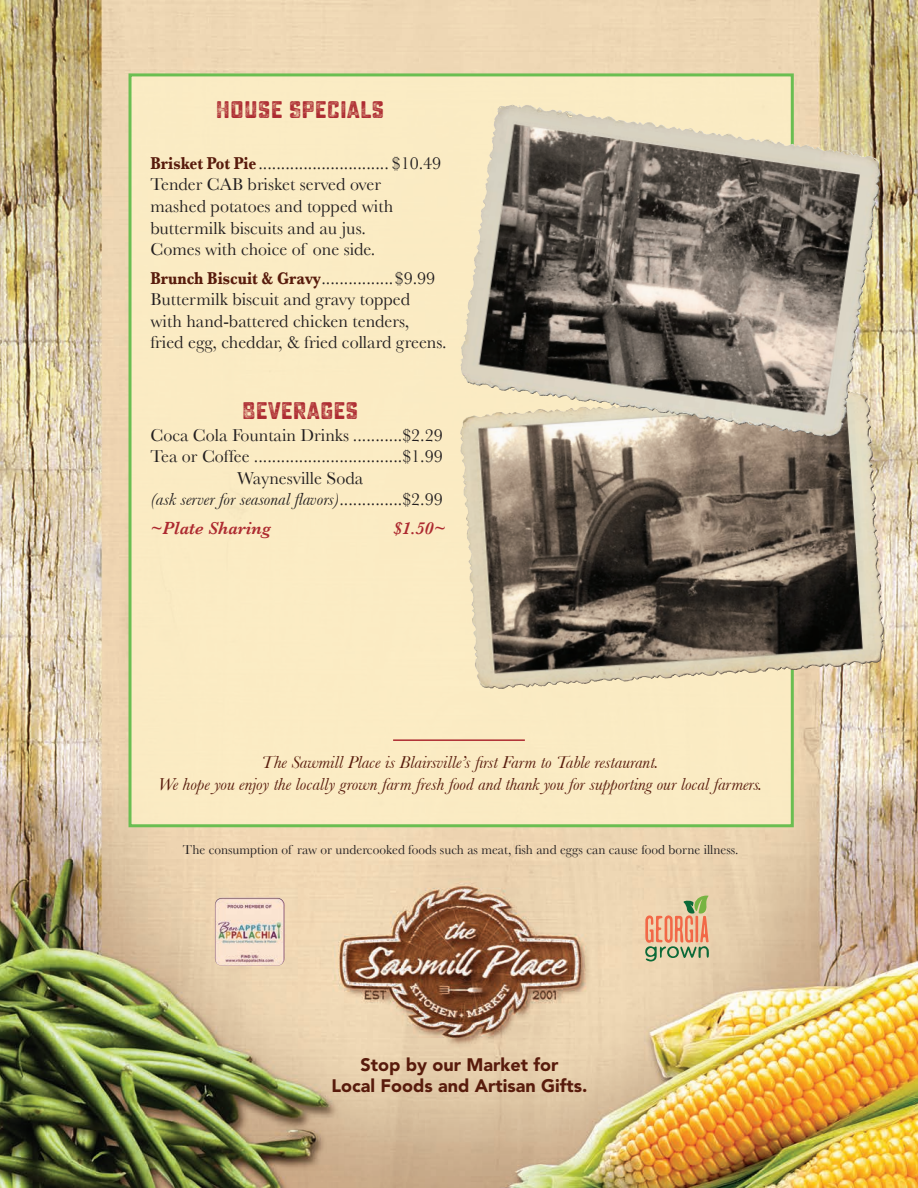
<style>
.page{position:relative;width:918px;height:1188px;background:#fff}
.page>*{position:absolute;margin:0;border:0;box-sizing:border-box;transform-origin:0 0}
.t1{font:24px "Sucrose Bold Three";color:#ad2a30}
.t2{font:18px/21.6px "Baskerville";color:#231f20}
.t3{font:italic 18px/21.6px "Baskerville";color:#581b0c;text-align:center}
.t4{font:900 18px/21px "Avenir";color:#581b0c;text-align:center}
.t5{font:italic 600 18px "Baskerville";color:#ad2a30}
.t6{font:13.5px "Baskerville";color:#231f20}
.s1{font-weight:700;color:#581b0c}
.s2{font-style:italic}
</style>
<div class="page">
<img style="left:0;top:0;width:918px;height:1188px">
<svg style="left:133px;top:77px;width:657px;height:746px;background:#cec1a3"></svg>
<div style="left:129px;top:73px;width:665px;height:754px;border:3px solid #6abe51"></div>
<img style="left:215px;top:898px;width:70px;height:68px">
<svg style="left:645px;top:896px;width:64px;height:66px;background:#d4b48d"></svg>
<hr style="left:393px;top:739px;width:132px;height:2px;background:#ad2a30">
<img style="left:718px;top:392px;width:115px;height:10px">
<img style="left:492px;top:105px;width:21px;height:39px">
<h1 class="t1" style="left:216px;top:96px;width:170px">HOUSE SPECIALS</h1>
<p class="t2" style="left:150px;top:152px;width:292px"><span class="s1">Brisket Pot Pie</span>............................. $10.49<br>Tender CAB brisket served over<br>mashed potatoes and topped with buttermilk biscuits and au jus.<br>Comes with choice of one side.</p>
<p class="t2" style="left:150px;top:267px;width:298px"><span class="s1">Brunch Biscuit &amp; Gravy</span>................$9.99<br>Buttermilk biscuit and gravy topped<br>with hand-battered chicken tenders, fried egg, cheddar, &amp; fried collard greens.</p>
<h1 class="t1" style="left:242px;top:397px;width:118px">BEVERAGES</h1>
<p class="t2" style="left:150px;top:424px;width:294px;text-align:center">Coca Cola Fountain Drinks ...........$2.29<br>Tea or Coffee .................................$1.99<br>Waynesville Soda<br><span class="s2">(ask server for seasonal flavors)</span>..............$2.99</p>
<p class="t5" style="left:150px;top:517px;width:122px">~Plate Sharing</p>
<p class="t5" style="left:393px;top:517px;width:54px">$1.50~</p>
<p class="t3" style="left:158px;top:751px;width:606px">The Sawmill Place is Blairsville’s first Farm to Table restaurant.<br>We hope you enjoy the locally grown farm fresh food and thank you for supporting our local farmers.</p>
<p class="t6" style="left:183px;top:842px;width:557px">The consumption of raw or undercooked foods such as meat, fish and eggs can cause food borne illness.</p>
<p class="t4" style="left:332px;top:1054px;width:257px">Stop by our Market for<br>Local Foods and Artisan Gifts.</p>
</div>
